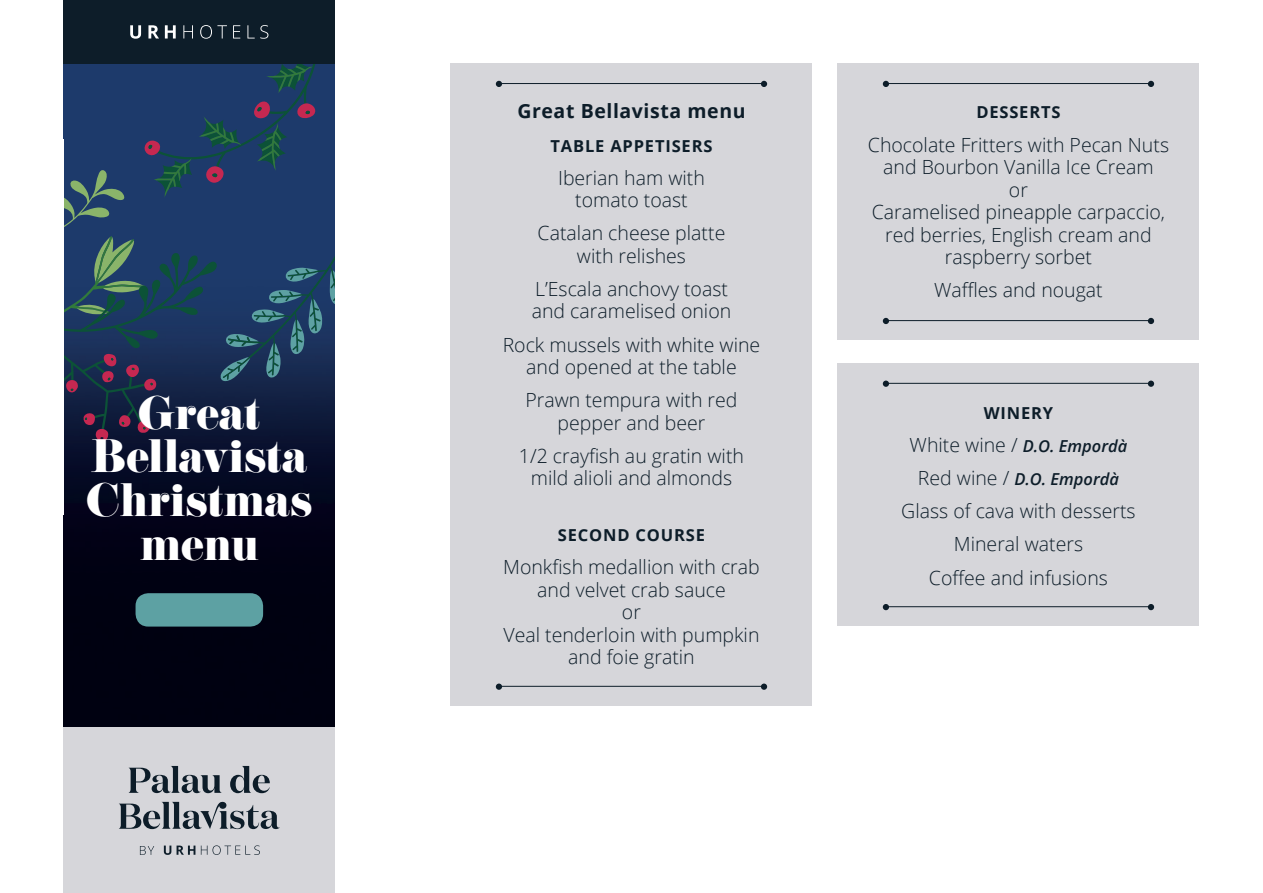
<style>
.page{position:relative;width:1263px;height:893px;background:#fff}
.page>*{position:absolute;margin:0;border:0;box-sizing:border-box;transform-origin:0 0}
.t1{font:40.95px/43.7px "Eloquent JF Pro";color:#fff;text-align:center}
.t2{font:300 19.5px/22.5px "Open Sans";color:#0d1d29;text-align:center}
.t3{font:700 19.5px "Open Sans";letter-spacing:.03em;color:#0d1d29}
.t4{font:italic 600 16.5px/33.2px "Open Sans";color:#0d1d29;text-align:center}
.t5{font:700 16.5px "Open Sans";letter-spacing:.05em;color:#0d1d29}
.s1{font-weight:700;font-style:normal}
.s2{font-weight:300;font-style:normal;font-size:19.5px}
</style>
<div class="page">
<img style="left:64px;top:442px;width:271px;height:286px">
<div style="left:64px;top:0;width:271px;height:64px;background:#0d1d29"></div>
<svg style="left:130px;top:25px;width:11px;height:14px"></svg>
<svg style="left:148px;top:25px;width:11px;height:14px"></svg>
<svg style="left:165px;top:25px;width:11px;height:14px"></svg>
<svg style="left:183px;top:25px;width:10px;height:14px"></svg>
<svg style="left:200px;top:25px;width:27px;height:14px"></svg>
<svg style="left:233px;top:25px;width:7px;height:14px"></svg>
<svg style="left:247px;top:25px;width:21px;height:14px"></svg>
<svg style="left:63px;top:47px;width:272px;height:395px;background:#20395d"></svg>
<div style="left:64px;top:728px;width:271px;height:165px;background:#d6d6da"></div>
<div style="left:451px;top:64px;width:361px;height:642px;background:#d6d6da"></div>
<hr style="left:499px;top:686px;width:265px;height:1px;background:#0d1d29">
<svg style="left:496px;top:684px;width:6px;height:6px"></svg>
<svg style="left:761px;top:684px;width:6px;height:6px"></svg>
<hr style="left:499px;top:83px;width:265px;height:1px;background:#0d1d29">
<svg style="left:496px;top:81px;width:6px;height:6px"></svg>
<svg style="left:761px;top:81px;width:6px;height:6px"></svg>
<div style="left:838px;top:64px;width:361px;height:276px;background:#d6d6da"></div>
<hr style="left:886px;top:83px;width:265px;height:1px;background:#0d1d29">
<svg style="left:883px;top:81px;width:6px;height:6px"></svg>
<svg style="left:1148px;top:81px;width:6px;height:6px"></svg>
<hr style="left:886px;top:320px;width:265px;height:1px;background:#0d1d29">
<svg style="left:883px;top:318px;width:6px;height:6px"></svg>
<svg style="left:1148px;top:318px;width:6px;height:6px"></svg>
<div style="left:136px;top:593px;width:127px;height:34px;background:#5da1a3;border-radius:13px"></div>
<div style="left:838px;top:364px;width:361px;height:262px;background:#d6d6da"></div>
<hr style="left:886px;top:383px;width:265px;height:1px;background:#0d1d29">
<svg style="left:883px;top:381px;width:6px;height:6px"></svg>
<svg style="left:1148px;top:381px;width:6px;height:6px"></svg>
<hr style="left:886px;top:606px;width:265px;height:1px;background:#0d1d29">
<svg style="left:883px;top:604px;width:6px;height:6px"></svg>
<svg style="left:1148px;top:604px;width:6px;height:6px"></svg>
<svg style="left:164px;top:845px;width:7px;height:10px"></svg>
<svg style="left:177px;top:845px;width:18px;height:10px"></svg>
<svg style="left:201px;top:845px;width:59px;height:10px"></svg>
<svg style="left:140px;top:846px;width:14px;height:9px"></svg>
<svg style="left:129px;top:766px;width:141px;height:27px"></svg>
<svg style="left:119px;top:802px;width:161px;height:27px"></svg>
<p class="t3" style="left:517px;top:98px;width:230px">Great Bellavista menu</p>
<p class="t5" style="left:550px;top:134px;width:163px">TABLE APPETISERS</p>
<p class="t2" style="left:558px;top:166px;width:148px">Iberian ham with tomato toast</p>
<p class="t2" style="left:538px;top:221px;width:189px">Catalan cheese platte with relishes</p>
<p class="t2" style="left:532px;top:277px;width:201px;text-align:left">L’Escala anchovy toast and caramelised onion</p>
<p class="t2" style="left:503px;top:333px;width:259px">Rock mussels with white wine and opened at the table</p>
<p class="t2" style="left:525px;top:388px;width:214px">Prawn tempura with red pepper and beer</p>
<p class="t2" style="left:519px;top:444px;width:227px">1/2 crayfish au gratin with mild alioli and almonds</p>
<p class="t5" style="left:976px;top:101px;width:86px">DESSERTS</p>
<p class="t2" style="left:868px;top:133px;width:303px">Chocolate Fritters with Pecan Nuts and Bourbon Vanilla Ice Cream<br>or<br>Caramelised pineapple carpaccio, red berries, English cream and raspberry sorbet</p>
<p class="t2" style="left:934px;top:278px;width:170px">Waffles and nougat</p>
<h1 class="t1" style="left:86px;top:393px;width:227px">Great<br>Bellavista<br>Christmas menu</h1>
<p class="t4" style="left:909px;top:396px;width:219px"><span class="s1">WINERY<br></span><span class="s2">White wine /</span> D.O. Empordà<br><span class="s2">Red wine /</span> D.O. Empordà</p>
<p class="t2" style="left:901px;top:494px;width:236px;line-height:33.2px">Glass of cava with desserts<br>Mineral waters<br>Coffee and infusions</p>
<p class="t5" style="left:558px;top:523px;width:149px">SECOND COURSE</p>
<p class="t2" style="left:503px;top:555px;width:258px">Monkfish medallion with crab and velvet crab sauce<br>or<br>Veal tenderloin with pumpkin and foie gratin</p>
</div>
